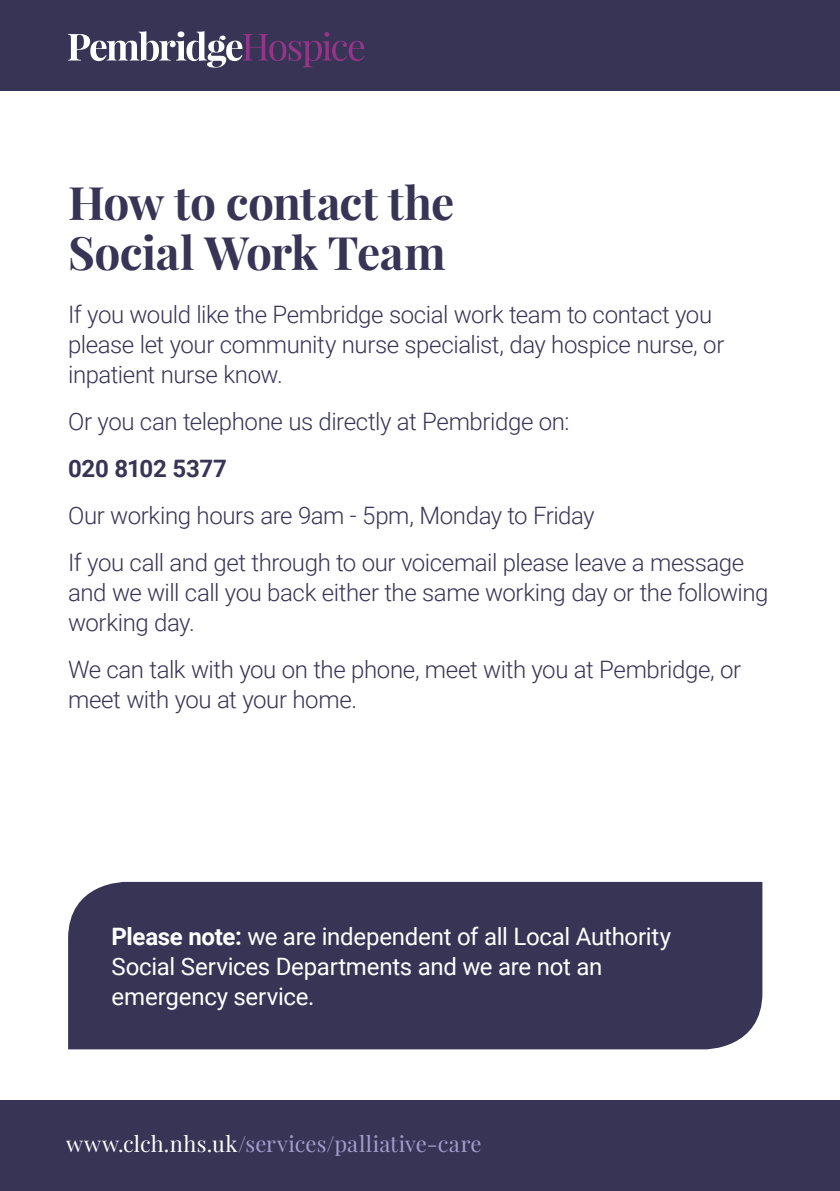
<style>
.page{position:relative;width:840px;height:1191px;background:#fff}
.page>*{position:absolute;margin:0;border:0;box-sizing:border-box;transform-origin:0 0}
.t1{font:700 46px/50px "Playfair Display";letter-spacing:-.015em;color:#383456}
.t2{font:300 24px/30px "Roboto";letter-spacing:-.02em;color:#383456}
.t3{font:24px/30px "Roboto";letter-spacing:-.01em;color:#fff}
.t4{font:700 24px "Roboto";letter-spacing:-.015em;color:#383456}
.t5{font:22px "Playfair Display";letter-spacing:.01em;color:#a49ccc}
.s1{font-weight:700}
.s2{color:#fff}
</style>
<div class="page">
<div style="left:0;top:0;width:839px;height:91px;background:#383456"></div>
<div style="left:0;top:1100px;width:839px;height:91px;background:#383456"></div>
<svg style="left:68px;top:31px;width:296px;height:37px"></svg>
<div style="left:68px;top:882px;width:694px;height:167px;background:#383456"></div>
<h1 class="t1" style="left:68px;top:177px;width:387px">How to contact the<br>Social Work Team</h1>
<p class="t2" style="left:68px;top:298px;width:657px">If you would like the Pembridge social work team to contact you please let your community nurse specialist, day hospice nurse, or inpatient nurse know.</p>
<p class="t2" style="left:68px;top:405px;width:502px">Or you can telephone us directly at Pembridge on:</p>
<p class="t4" style="left:68px;top:451px;width:160px">020 8102 5377</p>
<p class="t2" style="left:68px;top:491px;width:677px;line-height:47px">Our working hours are 9am - 5pm, Monday to Friday<br>If you call and get through to our voicemail please leave a message</p>
<p class="t2" style="left:68px;top:576px;width:701px">and we will call you back either the same working day or the following working day.</p>
<p class="t2" style="left:68px;top:653px;width:674px">We can talk with you on the phone, meet with you at Pembridge, or meet with you at your home.</p>
<p class="t3" style="left:111px;top:920px;width:560px"><span class="s1">Please note:</span> we are independent of all Local Authority<br>Social Services Departments and we are not an emergency service.</p>
<p class="t5" style="left:66px;top:1130px;width:417px"><span class="s2">www.clch.nhs.uk</span>/services/palliative-care</p>
</div>
